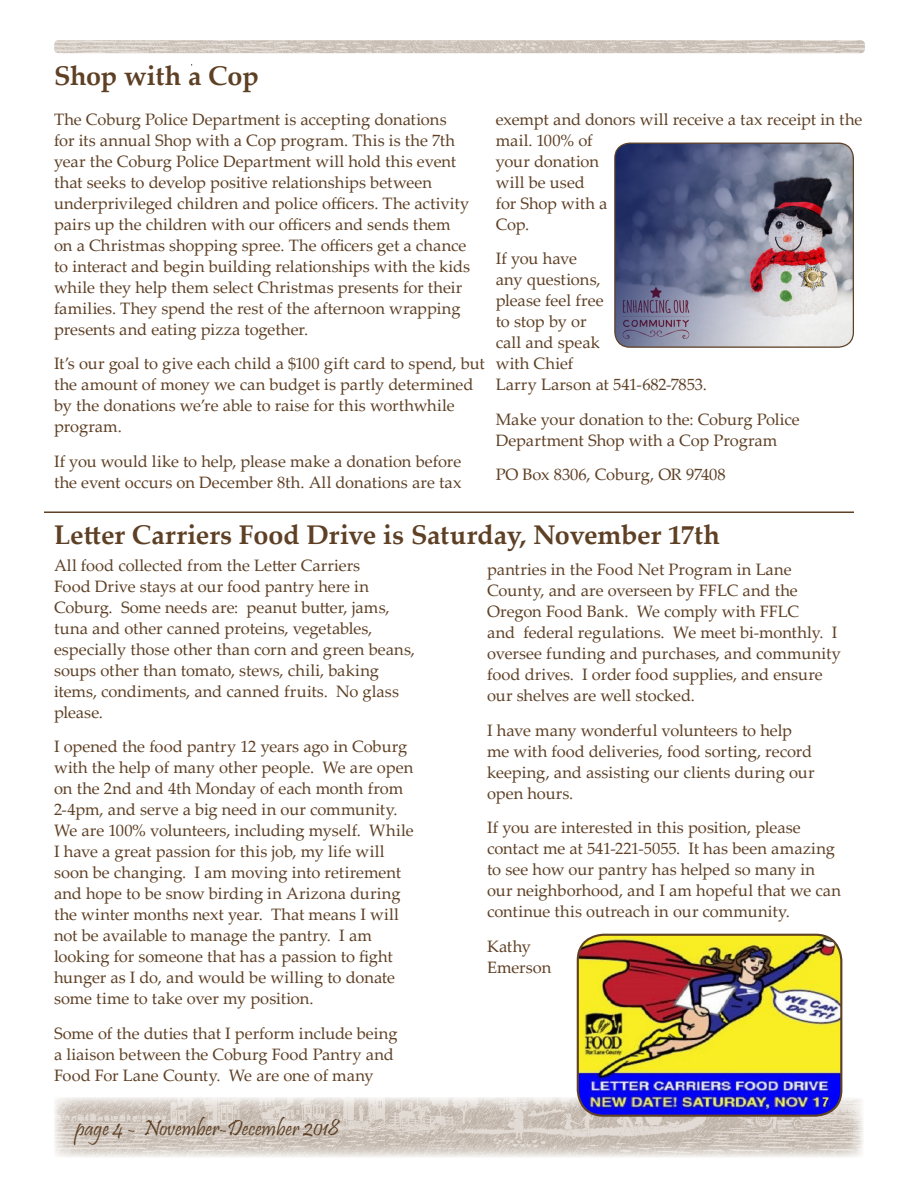
<style>
.page{position:relative;width:918px;height:1188px;background:#fff}
.page>*{position:absolute;margin:0;border:0;box-sizing:border-box;transform-origin:0 0}
.HEADING{font:700 27px "Palatino Linotype";color:#5e4025}
.t1{font:22.5px "Pristina";color:#5e4025}
.Article_Text{font:16.5px/21px "Palatino Linotype";color:#5e4025}
</style>
<div class="page">
<img style="left:54px;top:1097px;width:809px;height:60px">
<img style="left:54px;top:40px;width:811px;height:13px">
<hr style="left:44px;top:511px;width:810px;height:2px;background:#5e4025">
<img style="left:615px;top:143px;width:238px;height:203px">
<div style="left:614px;top:143px;width:240px;height:205px;border:1px solid #5e4025;border-radius:15px"></div>
<img style="left:578px;top:935px;width:263px;height:181px">
<div style="left:577px;top:934px;width:265px;height:183px;border:2px solid #5e4025;border-radius:26px"></div>
<p class="HEADING" style="left:54px;top:56px;width:206px">Shop with a Cop</p>
<p class="Article_Text" style="left:54px;top:108px;width:418px">The Coburg Police Department is accepting donations for its annual Shop with a Cop program. This is the 7th year the Coburg Police Department will hold this event that seeks to develop positive relationships between underprivileged children and police officers. The activity pairs up the children with our officers and sends them on a Christmas shopping spree. The officers get a chance to interact and begin building relationships with the kids while they help them select Christmas presents for their families. They spend the rest of the afternoon wrapping presents and eating pizza together.</p>
<p class="Article_Text" style="left:54px;top:352px;width:432px">It’s our goal to give each child a $100 gift card to spend, but the amount of money we can budget is partly determined by the donations we’re able to raise for this worthwhile program.</p>
<p class="Article_Text" style="left:54px;top:450px;width:409px">If you would like to help, please make a donation before the event occurs on December 8th. All donations are tax</p>
<p class="Article_Text" style="left:496px;top:108px;width:368px">exempt and donors will receive a tax receipt in the mail. 100% of<br>your donation<br>will be used<br>for Shop with a<br>Cop.</p>
<p class="Article_Text" style="left:496px;top:247px;width:213px">If you have<br>any questions,<br>please feel free<br>to stop by or<br>call and speak<br>with Chief<br>Larry Larson at 541-682-7853.</p>
<p class="Article_Text" style="left:496px;top:408px;width:305px">Make your donation to the: Coburg Police<br>Department Shop with a Cop Program</p>
<p class="Article_Text" style="left:496px;top:463px;width:232px">PO Box 8306, Coburg, OR 97408</p>
<p class="HEADING" style="left:54px;top:516px;width:668px">Letter Carriers Food Drive is Saturday, November 17th</p>
<p class="Article_Text" style="left:54px;top:554px;width:362px">All food collected from the Letter Carriers<br>Food Drive stays at our food pantry here in Coburg. Some needs are: peanut butter, jams, tuna and other canned proteins, vegetables, especially those other than corn and green beans, soups other than tomato, stews, chili, baking items, condiments, and canned fruits. No glass please.</p>
<p class="Article_Text" style="left:54px;top:735px;width:361px">I opened the food pantry 12 years ago in Coburg with the help of many other people. We are open on the 2nd and 4th Monday of each month from 2-4pm, and serve a big need in our community.<br>We are 100% volunteers, including myself. While I have a great passion for this job, my life will soon be changing. I am moving into retirement and hope to be snow birding in Arizona during the winter months next year. That means I will not be available to manage the pantry. I am looking for someone that has a passion to fight hunger as I do, and would be willing to donate some time to take over my position.</p>
<p class="Article_Text" style="left:54px;top:1022px;width:345px">Some of the duties that I perform include being a liaison between the Coburg Food Pantry and<br>Food For Lane County. We are one of many</p>
<p class="Article_Text" style="left:487px;top:559px;width:355px">pantries in the Food Net Program in Lane County, and are overseen by FFLC and the Oregon Food Bank. We comply with FFLC<br>and federal regulations. We meet bi-monthly. I oversee funding and purchases, and community food drives. I order food supplies, and ensure our shelves are well stocked.</p>
<p class="Article_Text" style="left:487px;top:719px;width:329px">I have many wonderful volunteers to help me with food deliveries, food sorting, record keeping, and assisting our clients during our open hours.</p>
<p class="Article_Text" style="left:487px;top:817px;width:356px">If you are interested in this position, please contact me at 541-221-5055. It has been amazing to see how our pantry has helped so many in our neighborhood, and I am hopeful that we can continue this outreach in our community.</p>
<p class="Article_Text" style="left:487px;top:935px;width:66px">Kathy<br>Emerson</p>
<h2 class="t1" style="left:76px;top:1116px;width:265px">page 4 - November-December 2018</h2>
</div>
